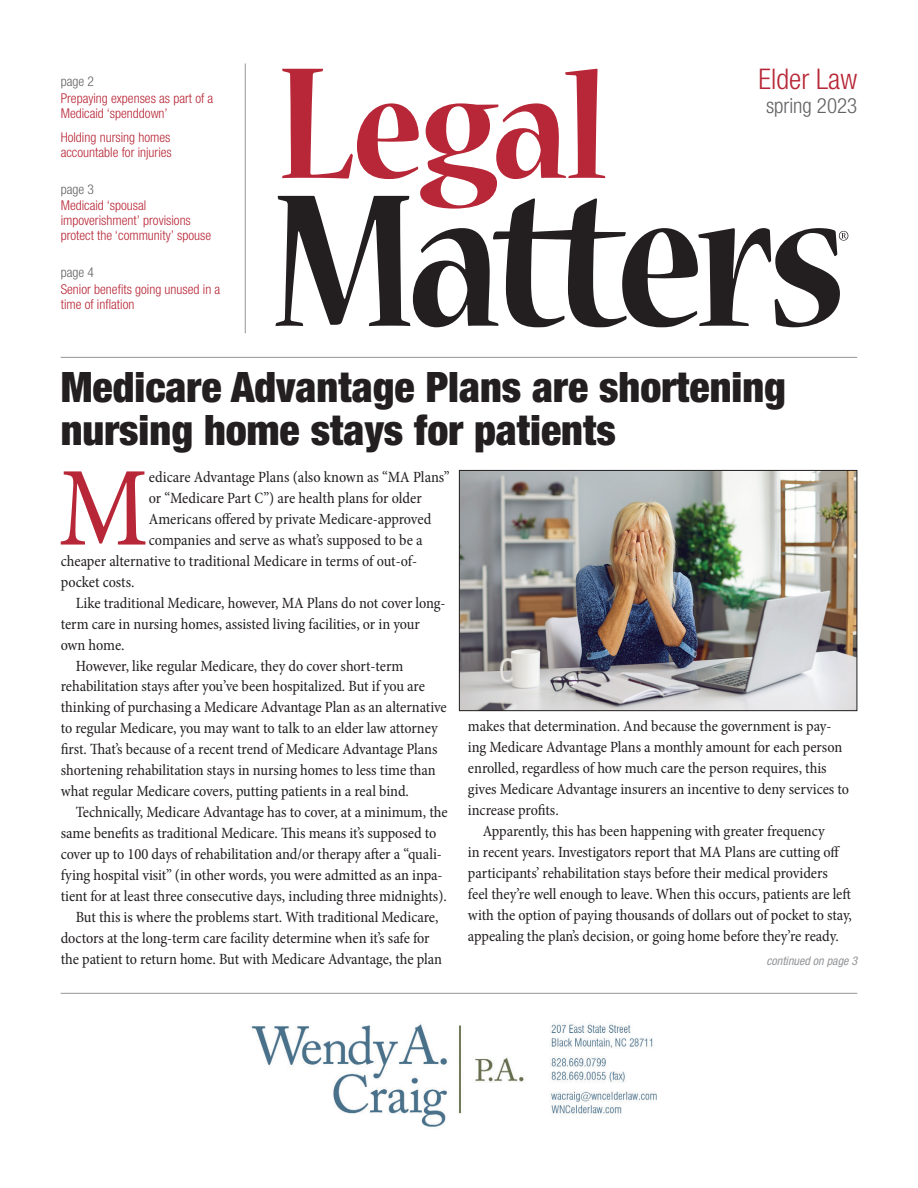
<style>
.page{position:relative;width:918px;height:1188px;background:#fff}
.page>*{position:absolute;margin:0;border:0;box-sizing:border-box;transform-origin:0 0}
.t1{font:condensed 113.85px "Minion Pro";color:#b82737}
.t2{font:900 condensed 42px/43.5px "Helvetica Neue LT Std";color:#231f20}
.t3{font:300 condensed 28.5px "Helvetica Neue LT Std";color:#b82737}
.t4{font:300 condensed 21px "Helvetica Neue LT Std";color:#636366}
.t5{font:condensed 15.75px "Minion Pro";letter-spacing:-.005em;color:#231f20}
.t6{font:300 condensed 13.5px/15px "Helvetica Neue LT Std";color:#b82737}
.t7{font:300 condensed 13.5px "Helvetica Neue LT Std";color:#636366}
.t8{font:italic condensed 12px "Helvetica Neue LT Std";color:#939598}
</style>
<div class="page">
<svg style="left:276px;top:196px;width:572px;height:131px"></svg>
<svg style="left:282px;top:69px;width:323px;height:140px"></svg>
<hr style="left:245px;top:63px;width:1px;height:270px;background:#939598">
<hr style="left:61px;top:357px;width:796px;height:1px;background:#939598">
<hr style="left:61px;top:993px;width:796px;height:1px;background:#939598">
<img style="left:461px;top:472px;width:394px;height:237px">
<div style="left:459px;top:470px;width:398px;height:241px;border:1px solid #231f20"></div>
<img style="left:251px;top:1024px;width:406px;height:103px">
<p class="t7" style="left:61px;top:74px;width:35px">page 2</p>
<p class="t6" style="left:61px;top:91px;width:154px">Prepaying expenses as part of a<br>Medicaid ‘spenddown’</p>
<p class="t6" style="left:61px;top:130px;width:113px">Holding nursing homes accountable for injuries</p>
<p class="t7" style="left:61px;top:181px;width:35px">page 3</p>
<p class="t6" style="left:61px;top:198px;width:152px">Medicaid ‘spousal impoverishment’ provisions protect the ‘community’ spouse</p>
<p class="t7" style="left:61px;top:265px;width:35px">page 4</p>
<p class="t6" style="left:61px;top:281px;width:161px">Senior benefits going unused in a time of inflation</p>
<h3 class="t3" style="left:759px;top:63px;width:100px">Elder Law</h3>
<h3 class="t4" style="left:766px;top:93px;width:93px">spring 2023</h3>
<h2 class="t2" style="left:61px;top:365px;width:727px">Medicare Advantage Plans are shortening nursing home stays for patients</h2>
<h1 class="t1" style="left:58px;top:434px;width:92px">M</h1>
<p class="t5" style="left:149px;top:466px;width:302px">edicare Advantage Plans (also known as “MA Plans”</p>
<p class="t5" style="left:149px;top:487px;width:275px">or “Medicare Part C”) are health plans for older</p>
<p class="t5" style="left:149px;top:508px;width:284px">Americans offered by private Medicare-approved</p>
<p class="t5" style="left:149px;top:529px;width:275px">companies and serve as what’s supposed to be a</p>
<p class="t5" style="left:61px;top:550px;width:358px">cheaper alternative to traditional Medicare in terms of out-of-</p>
<p class="t5" style="left:61px;top:571px;width:76px">pocket costs.</p>
<p class="t5" style="left:76px;top:592px;width:371px">Like traditional Medicare, however, MA Plans do not cover long-</p>
<p class="t5" style="left:61px;top:613px;width:361px">term care in nursing homes, assisted living facilities, or in your</p>
<p class="t5" style="left:61px;top:634px;width:65px">own home.</p>
<p class="t5" style="left:76px;top:655px;width:329px">However, like regular Medicare, they do cover short-term</p>
<p class="t5" style="left:61px;top:676px;width:366px">rehabilitation stays after you’ve been hospitalized. But if you are</p>
<p class="t5" style="left:61px;top:697px;width:388px">thinking of purchasing a Medicare Advantage Plan as an alternative</p>
<p class="t5" style="left:61px;top:718px;width:378px">to regular Medicare, you may want to talk to an elder law attorney</p>
<p class="t5" style="left:61px;top:739px;width:378px">first. That’s because of a recent trend of Medicare Advantage Plans</p>
<p class="t5" style="left:61px;top:760px;width:377px">shortening rehabilitation stays in nursing homes to less time than</p>
<p class="t5" style="left:61px;top:781px;width:350px">what regular Medicare covers, putting patients in a real bind.</p>
<p class="t5" style="left:76px;top:802px;width:373px">Technically, Medicare Advantage has to cover, at a minimum, the</p>
<p class="t5" style="left:61px;top:823px;width:377px">same benefits as traditional Medicare. This means it’s supposed to</p>
<p class="t5" style="left:61px;top:844px;width:383px">cover up to 100 days of rehabilitation and/or therapy after a “quali-</p>
<p class="t5" style="left:61px;top:865px;width:383px">fying hospital visit” (in other words, you were admitted as an inpa-</p>
<p class="t5" style="left:61px;top:886px;width:388px">tient for at least three consecutive days, including three midnights).</p>
<p class="t5" style="left:76px;top:907px;width:364px">But this is where the problems start. With traditional Medicare,</p>
<p class="t5" style="left:61px;top:928px;width:370px">doctors at the long-term care facility determine when it’s safe for</p>
<p class="t5" style="left:61px;top:949px;width:383px">the patient to return home. But with Medicare Advantage, the plan</p>
<p class="t5" style="left:468px;top:716px;width:365px">makes that determination. And because the government is pay-</p>
<p class="t5" style="left:468px;top:737px;width:376px">ing Medicare Advantage Plans a monthly amount for each person</p>
<p class="t5" style="left:468px;top:758px;width:360px">enrolled, regardless of how much care the person requires, this</p>
<p class="t5" style="left:468px;top:779px;width:383px">gives Medicare Advantage insurers an incentive to deny services to</p>
<p class="t5" style="left:468px;top:800px;width:92px">increase profits.</p>
<p class="t5" style="left:483px;top:821px;width:343px">Apparently, this has been happening with greater frequency</p>
<p class="t5" style="left:468px;top:842px;width:374px">in recent years. Investigators report that MA Plans are cutting off</p>
<p class="t5" style="left:468px;top:863px;width:361px">participants’ rehabilitation stays before their medical providers</p>
<p class="t5" style="left:468px;top:884px;width:385px">feel they’re well enough to leave. When this occurs, patients are left</p>
<p class="t5" style="left:468px;top:905px;width:386px">with the option of paying thousands of dollars out of pocket to stay,</p>
<p class="t5" style="left:468px;top:926px;width:372px">appealing the plan’s decision, or going home before they’re ready.</p>
<p class="t8" style="left:767px;top:954px;width:92px">continued on page 3</p>
</div>
